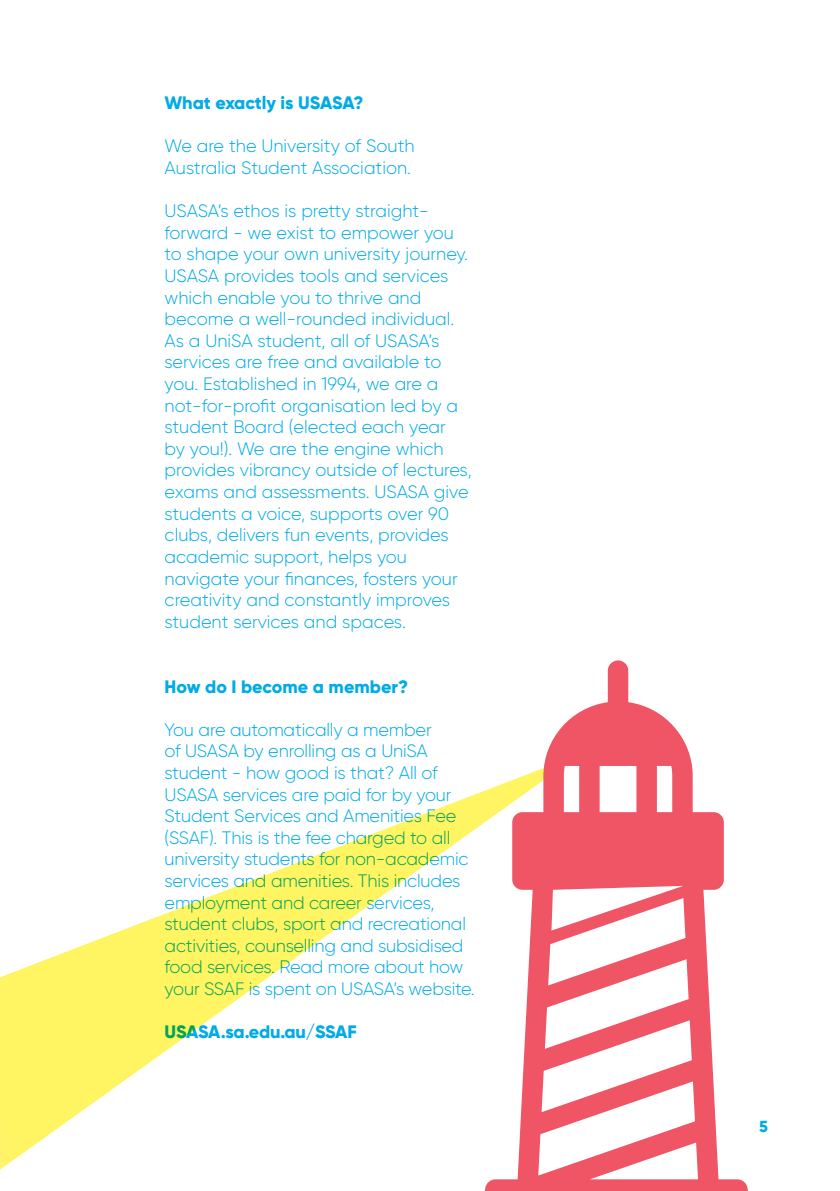
<style>
.page{position:relative;width:840px;height:1191px;background:#fff}
.page>*{position:absolute;margin:0;border:0;box-sizing:border-box;transform-origin:0 0}
.t1{font:300 18px/21.6px "Gilroy";letter-spacing:-.01em;color:#00abe7}
.t2{font:800 18px "Gilroy";letter-spacing:-.01em;color:#00abe7}
.t3{font:800 16px "Gilroy";color:#00abe7}
</style>
<div class="page">
<svg style="left:0;top:793px;width:478px;height:377px"></svg>
<svg style="left:478px;top:660px;width:270px;height:531px"></svg>
<p class="t2" style="left:164px;top:91px;width:200px">What exactly is USASA?</p>
<p class="t1" style="left:164px;top:135px;width:251px">We are the University of South<br>Australia Student Association.</p>
<p class="t1" style="left:164px;top:200px;width:308px">USASA’s ethos is pretty straight&shy;forward - we exist to empower you to shape your own university journey.<br>USASA provides tools and services which enable you to thrive and become a well-rounded individual.<br>As a UniSA student, all of USASA’s services are free and available to you. Established in 1994, we are a not-for-profit organisation led by a student Board (elected each year<br>by you!). We are the engine which provides vibrancy outside of lectures, exams and assessments. USASA give students a voice, supports over 90 clubs, delivers fun events, provides academic support, helps you navigate your finances, fosters your creativity and constantly improves student services and spaces.</p>
<p class="t2" style="left:164px;top:675px;width:245px">How do I become a member?</p>
<p class="t1" style="left:164px;top:718px;width:311px">You are automatically a member<br>of USASA by enrolling as a UniSA student - how good is that? All of USASA services are paid for by your Student Services and Amenities Fee (SSAF). This is the fee charged to all university students for non-academic services and amenities. This includes employment and career services, student clubs, sport and recreational activities, counselling and subsidised food services. Read more about how your SSAF is spent on USASA’s website.</p>
<p class="t2" style="left:164px;top:1020px;width:193px">USASA.sa.edu.au/SSAF</p>
<p class="t3" style="left:758px;top:1116px;width:10px">5</p>
</div>
